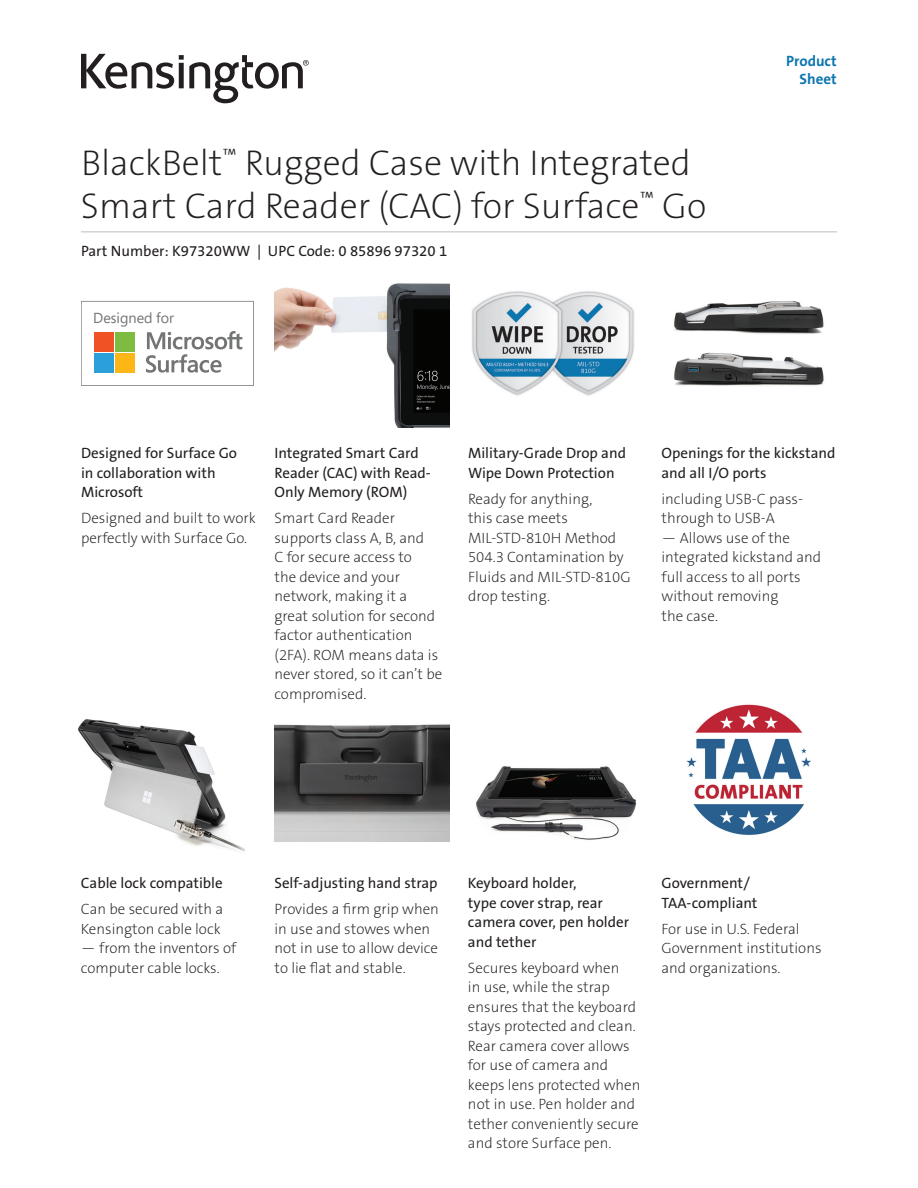
<style>
.page{position:relative;width:918px;height:1188px;background:#fff}
.page>*{position:absolute;margin:0;border:0;box-sizing:border-box;transform-origin:0 0}
.t1{font:36px/43.2px "The Sans KENSINGTON2 XL";color:#231f20}
.t2{font:15px/19.5px "The Sans KENSINGTON2 XL";color:#231f20}
.t3{font:15px/19.5px "The Sans KENSINGTON5 Rg";color:#231f20}
.t4{font:15px/18px "The Sans KENSINGTON7 Bd";color:#0e76ae;text-align:right}
.t5{font:14.55px "Segoe Pro";color:#737474}
</style>
<div class="page">
<img style="left:274px;top:283px;width:176px;height:145px">
<img style="left:674px;top:301px;width:150px;height:85px">
<img style="left:686px;top:704px;width:125px;height:131px">
<img style="left:476px;top:766px;width:160px;height:74px">
<img style="left:472px;top:291px;width:162px;height:105px">
<img style="left:274px;top:724px;width:176px;height:118px">
<img style="left:77px;top:719px;width:167px;height:132px">
<hr style="left:81px;top:231px;width:756px;height:1px;background:#bcbdc0">
<svg style="left:81px;top:54px;width:228px;height:49px"></svg>
<svg style="left:81px;top:301px;width:173px;height:85px"></svg>
<h1 class="t1" style="left:81px;top:142px;width:627px">BlackBelt<sup>™</sup> Rugged Case with Integrated<br>Smart Card Reader (CAC) for Surface<sup>™</sup> Go</h1>
<p class="t3" style="left:81px;top:242px;width:368px">Part Number: K97320WW | UPC Code: 0 85896 97320 1</p>
<p class="t5" style="left:93px;top:308px;width:82px">Designed for</p>
<p class="t4" style="left:786px;top:52px;width:52px">Product<br>Sheet</p>
<p class="t3" style="left:81px;top:444px;width:158px">Designed for Surface Go in collaboration with<br>Microsoft</p>
<p class="t2" style="left:81px;top:509px;width:176px">Designed and built to work perfectly with Surface Go.</p>
<p class="t3" style="left:274px;top:444px;width:158px">Integrated Smart Card<br>Reader (CAC) with Read-<br>Only Memory (ROM)</p>
<p class="t2" style="left:274px;top:509px;width:169px">Smart Card Reader supports class A, B, and<br>C for secure access to<br>the device and your network, making it a great solution for second factor authentication (2FA). ROM means data is never stored, so it can’t be compromised.</p>
<p class="t3" style="left:468px;top:444px;width:160px">Military-Grade Drop and<br>Wipe Down Protection</p>
<p class="t2" style="left:468px;top:490px;width:164px">Ready for anything,<br>this case meets<br>MIL-STD-810H Method<br>504.3 Contamination by<br>Fluids and MIL-STD-810G drop testing.</p>
<p class="t3" style="left:661px;top:444px;width:176px">Openings for the kickstand and all I/O ports</p>
<p class="t2" style="left:661px;top:490px;width:143px">including USB-C pass&shy;through to USB-A</p>
<p class="t2" style="left:661px;top:529px;width:161px">— Allows use of the integrated kickstand and full access to all ports without removing<br>the case.</p>
<p class="t3" style="left:81px;top:874px;width:143px">Cable lock compatible</p>
<p class="t2" style="left:81px;top:900px;width:144px">Can be secured with a<br>Kensington cable lock</p>
<p class="t2" style="left:81px;top:939px;width:157px">— from the inventors of computer cable locks.</p>
<p class="t3" style="left:274px;top:874px;width:165px">Self-adjusting hand strap</p>
<p class="t2" style="left:274px;top:900px;width:166px">Provides a firm grip when in use and stowes when not in use to allow device to lie flat and stable.</p>
<p class="t3" style="left:468px;top:874px;width:163px">Keyboard holder,<br>type cover strap, rear camera cover, pen holder and tether</p>
<p class="t2" style="left:468px;top:959px;width:174px">Secures keyboard when<br>in use, while the strap ensures that the keyboard stays protected and clean.<br>Rear camera cover allows for use of camera and keeps lens protected when not in use. Pen holder and tether conveniently secure and store Surface pen.</p>
<p class="t3" style="left:661px;top:874px;width:98px">Government/<br>TAA-compliant</p>
<p class="t2" style="left:661px;top:920px;width:162px">For use in U.S. Federal<br>Government institutions and organizations.</p>
</div>
